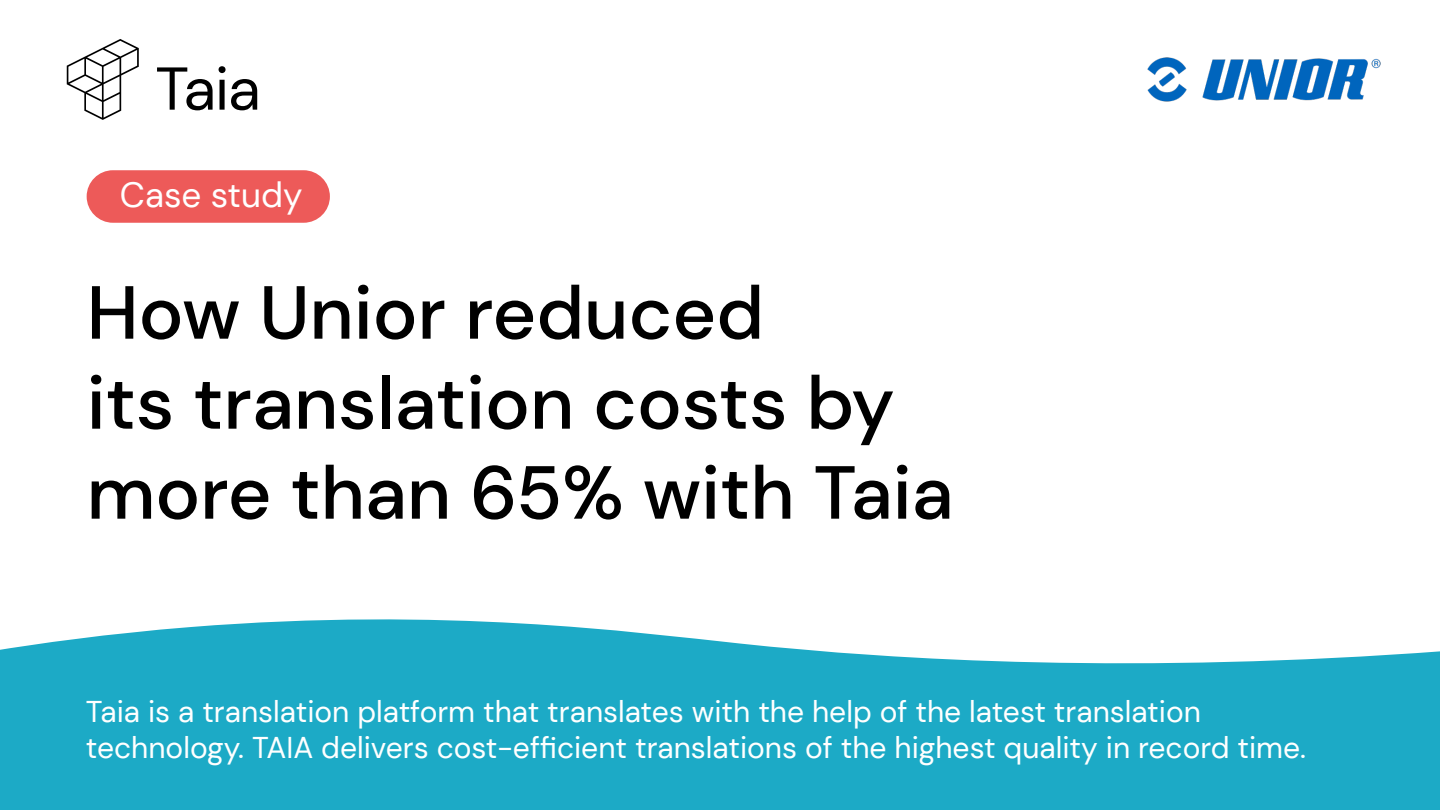
<style>
.page{position:relative;width:1440px;height:810px;background:#fff}
.page>*{position:absolute;margin:0;border:0;box-sizing:border-box;transform-origin:0 0}
.t1{font:500 75px/90px "DM Sans";color:#000}
.t2{font:35.03px "DM Sans";color:#fff}
.t3{font:30px/36px "DM Sans";color:#fff}
</style>
<div class="page">
<svg style="left:0;top:619px;width:1440px;height:191px;background:#38b4cd"></svg>
<div style="left:87px;top:170px;width:243px;height:53px;background:#ed5a59;border-radius:26px"></div>
<img style="left:1147px;top:57px;width:233px;height:45px">
<svg style="left:157px;top:66px;width:100px;height:44px"></svg>
<svg style="left:67px;top:39px;width:72px;height:81px"></svg>
<p class="t2" style="left:120px;top:173px;width:184px">Case study</p>
<h1 class="t1" style="left:87px;top:267px;width:868px">How Unior reduced<br>its translation costs by more than 65% with Taia</h1>
<p class="t3" style="left:86px;top:694px;width:1222px">Taia is a translation platform that translates with the help of the latest translation technology. TAIA delivers cost-efficient translations of the highest quality in record time.</p>
</div>
